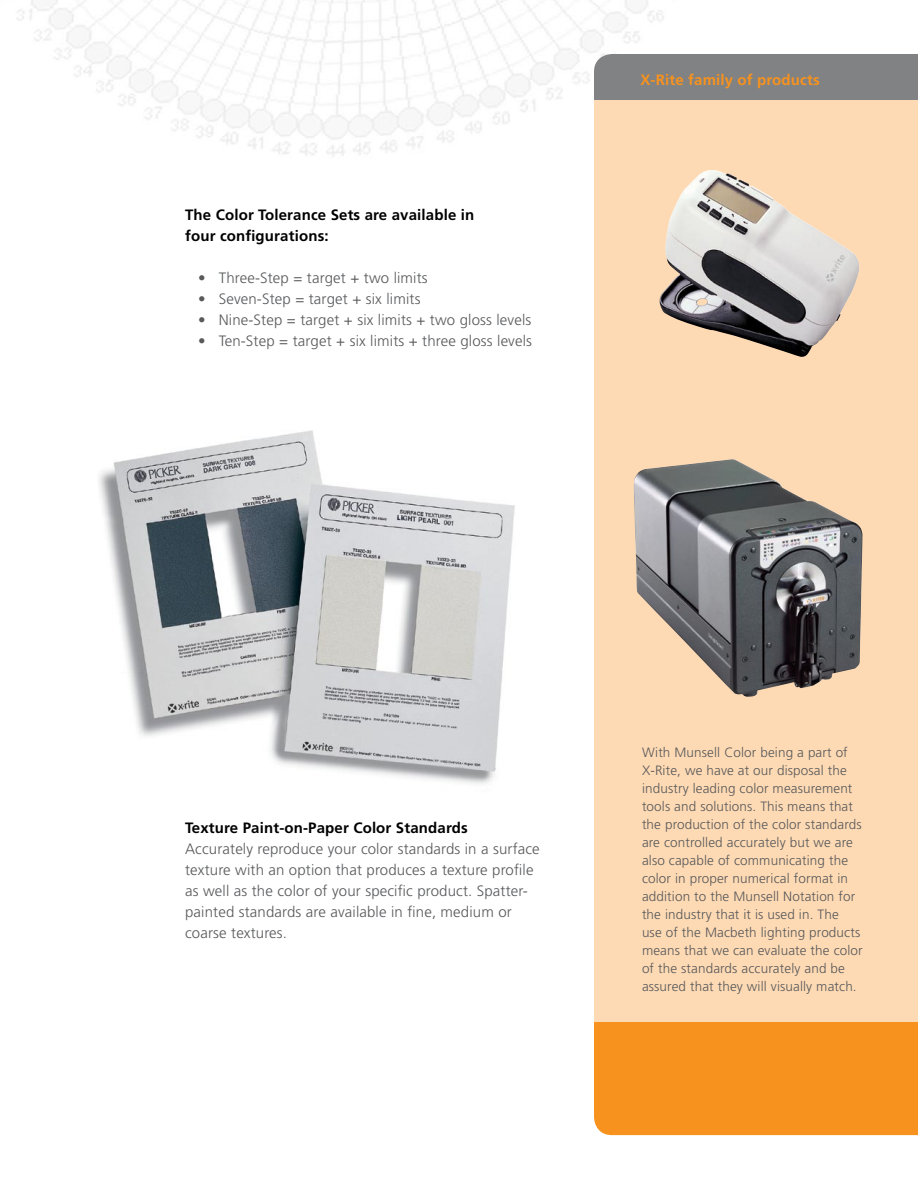
<style>
.page{position:relative;width:918px;height:1188px;background:#fff}
.page>*{position:absolute;margin:0;border:0;box-sizing:border-box;transform-origin:0 0}
.t1{font:300 15px/21px "Frutiger";letter-spacing:.01em;color:#58595b}
.t2{font:700 15px/21px "Frutiger";letter-spacing:.01em;color:#000}
.t3{font:700 15px "Frutiger";letter-spacing:.01em;color:#f7921e}
.t4{font:300 13.5px/18px "Frutiger";letter-spacing:.01em;color:#58595b}
</style>
<div class="page">
<div style="left:594px;top:1022px;width:324px;height:113px;background:#f7921e"></div>
<img style="left:99px;top:430px;width:416px;height:354px">
<div style="left:594px;top:100px;width:324px;height:922px;background:#fedab4"></div>
<img style="left:633px;top:459px;width:230px;height:238px">
<img style="left:660px;top:202px;width:200px;height:155px">
<svg style="left:594px;top:54px;width:324px;height:148px"></svg>
<p class="t2" style="left:185px;top:204px;width:291px">The Color Tolerance Sets are available in four configurations:</p>
<p class="t1" style="left:198px;top:268px;width:231px">• Three-Step = target + two limits</p>
<p class="t1" style="left:198px;top:289px;width:224px">• Seven-Step = target + six limits</p>
<p class="t1" style="left:198px;top:310px;width:335px">• Nine-Step = target + six limits + two gloss levels</p>
<p class="t1" style="left:198px;top:331px;width:336px">• Ten-Step = target + six limits + three gloss levels</p>
<p class="t3" style="left:640px;top:71px;width:181px">X-Rite family of products</p>
<p class="t2" style="left:185px;top:818px;width:284px">Texture Paint-on-Paper Color Standards</p>
<p class="t1" style="left:185px;top:839px;width:356px">Accurately reproduce your color standards in a surface texture with an option that produces a texture profile as well as the color of your specific product. Spatter&shy;painted standards are available in fine, medium or coarse textures.</p>
<p class="t4" style="left:642px;top:743px;width:222px">With Munsell Color being a part of X-Rite, we have at our disposal the industry leading color measurement tools and solutions. This means that the production of the color standards are controlled accurately but we are also capable of communicating the color in proper numerical format in addition to the Munsell Notation for the industry that it is used in. The<br>use of the Macbeth lighting products means that we can evaluate the color of the standards accurately and be assured that they will visually match.</p>
</div>
